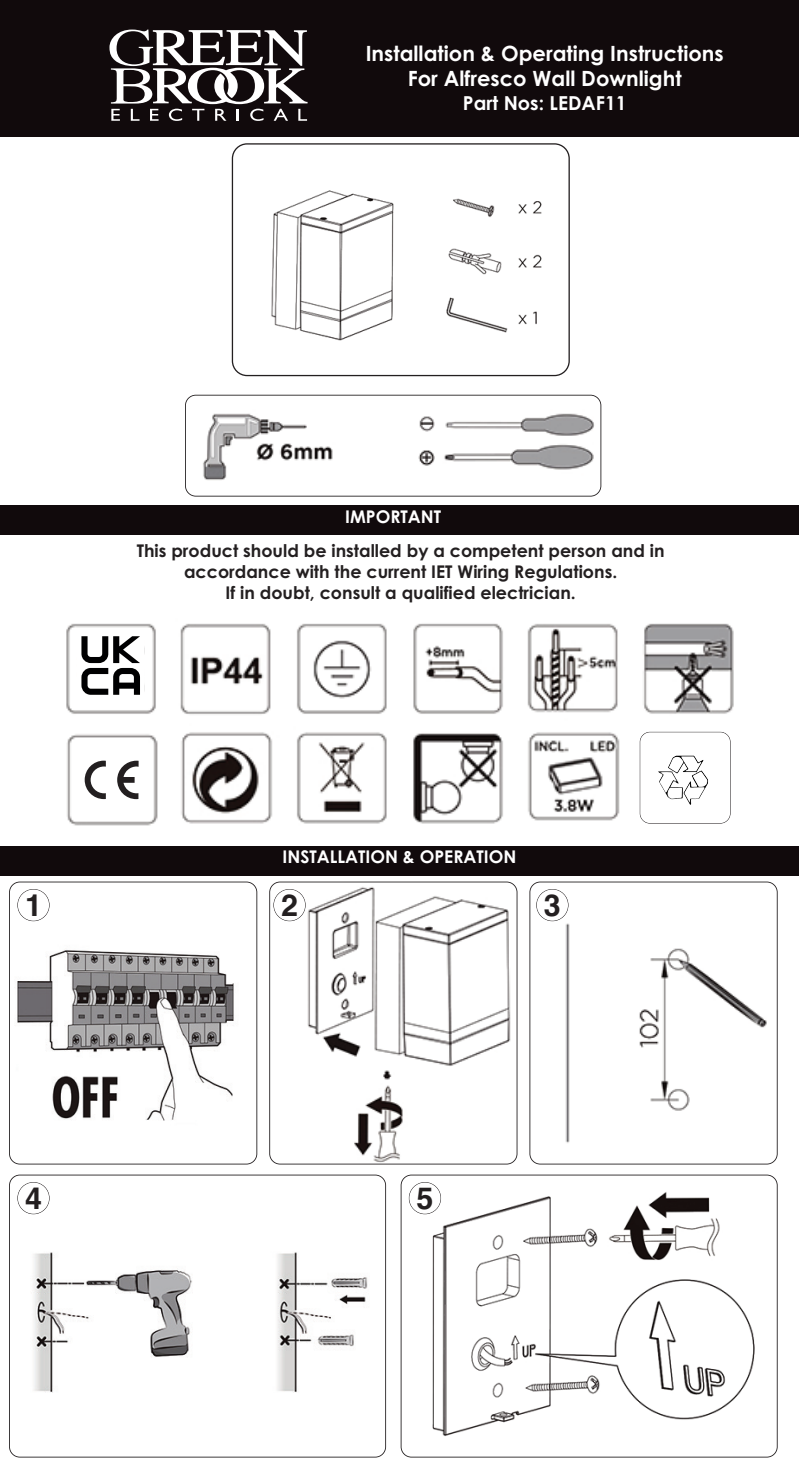
<style>
.page{position:relative;width:799px;height:1479px;background:#fff}
.page>*{position:absolute;margin:0;border:0;box-sizing:border-box;transform-origin:0 0}
.t1{font:700 30.45px "Helvetica";color:#231f20}
.t2{font:700 21px/25.2px "Century Gothic";color:#fff;text-align:center}
.t3{font:700 19.25px "Century Gothic";color:#fff}
.t4{font:700 17.5px/21px "Century Gothic";color:#231f20;text-align:center}
.t5{font:700 17.5px "Century Gothic";color:#fff}
</style>
<div class="page">
<div style="left:0;top:0;width:798px;height:137px;background:#110a0c"></div>
<svg style="left:109px;top:30px;width:198px;height:91px"></svg>
<div style="left:0;top:505px;width:798px;height:29px;background:#110a0c"></div>
<svg style="left:232px;top:143px;width:337px;height:233px"></svg>
<img style="left:203px;top:413px;width:391px;height:67px">
<div style="left:185px;top:394px;width:416px;height:102px;border:2px solid #231f20;border-radius:11px"></div>
<div style="left:0;top:845px;width:798px;height:30px;background:#110a0c"></div>
<img style="left:66px;top:623px;width:668px;height:203px">
<img style="left:17px;top:950px;width:217px;height:171px">
<div style="left:9px;top:881px;width:248px;height:283px;border:2px solid #231f20;border-radius:11px"></div>
<div style="left:17px;top:888px;width:33px;height:33px;border:1px solid #231f20;border-radius:50%"></div>
<img style="left:296px;top:883px;width:220px;height:280px">
<div style="left:269px;top:881px;width:248px;height:283px;border:2px solid #231f20;border-radius:11px"></div>
<div style="left:273px;top:888px;width:32px;height:33px;border:1px solid #231f20;border-radius:50%"></div>
<img style="left:32px;top:1252px;width:336px;height:141px">
<div style="left:9px;top:1174px;width:377px;height:283px;border:2px solid #231f20;border-radius:11px"></div>
<div style="left:17px;top:1181px;width:33px;height:32px;border:1px solid #231f20;border-radius:50%"></div>
<img style="left:422px;top:1183px;width:333px;height:253px">
<div style="left:400px;top:1174px;width:377px;height:283px;border:2px solid #231f20;border-radius:11px"></div>
<div style="left:409px;top:1181px;width:32px;height:32px;border:1px solid #231f20;border-radius:50%"></div>
<img style="left:530px;top:882px;width:246px;height:281px;border-radius:10px">
<div style="left:529px;top:881px;width:248px;height:283px;border:2px solid #231f20;border-radius:11px"></div>
<div style="left:536px;top:888px;width:32px;height:33px;border:1px solid #231f20;border-radius:50%"></div>
<div style="left:639px;top:731px;width:91px;height:92px;border:1px solid #231f20;border-radius:10px"></div>
<div style="left:78px;top:632px;width:66px;height:66px;background:#fff"></div>
<svg style="left:81px;top:636px;width:59px;height:58px"></svg>
<div style="left:78px;top:747px;width:70px;height:69px;background:#fff"></div>
<svg style="left:117px;top:760px;width:22px;height:39px"></svg>
<svg style="left:85px;top:760px;width:21px;height:39px"></svg>
<div style="left:646px;top:739px;width:78px;height:77px;background:#fff"></div>
<img style="left:658px;top:755px;width:45px;height:44px">
<p class="t2" style="left:365px;top:41px;width:359px">Installation &amp; Operating Instructions<br>For Alfresco Wall Downlight</p>
<p class="t3" style="left:463px;top:92px;width:165px">Part Nos: LEDAF11</p>
<p class="t5" style="left:345px;top:506px;width:97px">IMPORTANT</p>
<p class="t4" style="left:137px;top:540px;width:529px">This product should be installed by a competent person and in accordance with the current IET Wiring Regulations.<br>If in doubt, consult a qualified electrician.</p>
<p class="t5" style="left:282px;top:846px;width:235px">INSTALLATION &amp; OPERATION</p>
<h1 class="t1" style="left:25px;top:887px;width:18px">1</h1>
<h1 class="t1" style="left:281px;top:887px;width:18px">2</h1>
<h1 class="t1" style="left:544px;top:887px;width:18px">3</h1>
<h1 class="t1" style="left:25px;top:1180px;width:18px">4</h1>
<h1 class="t1" style="left:416px;top:1180px;width:18px">5</h1>
</div>
